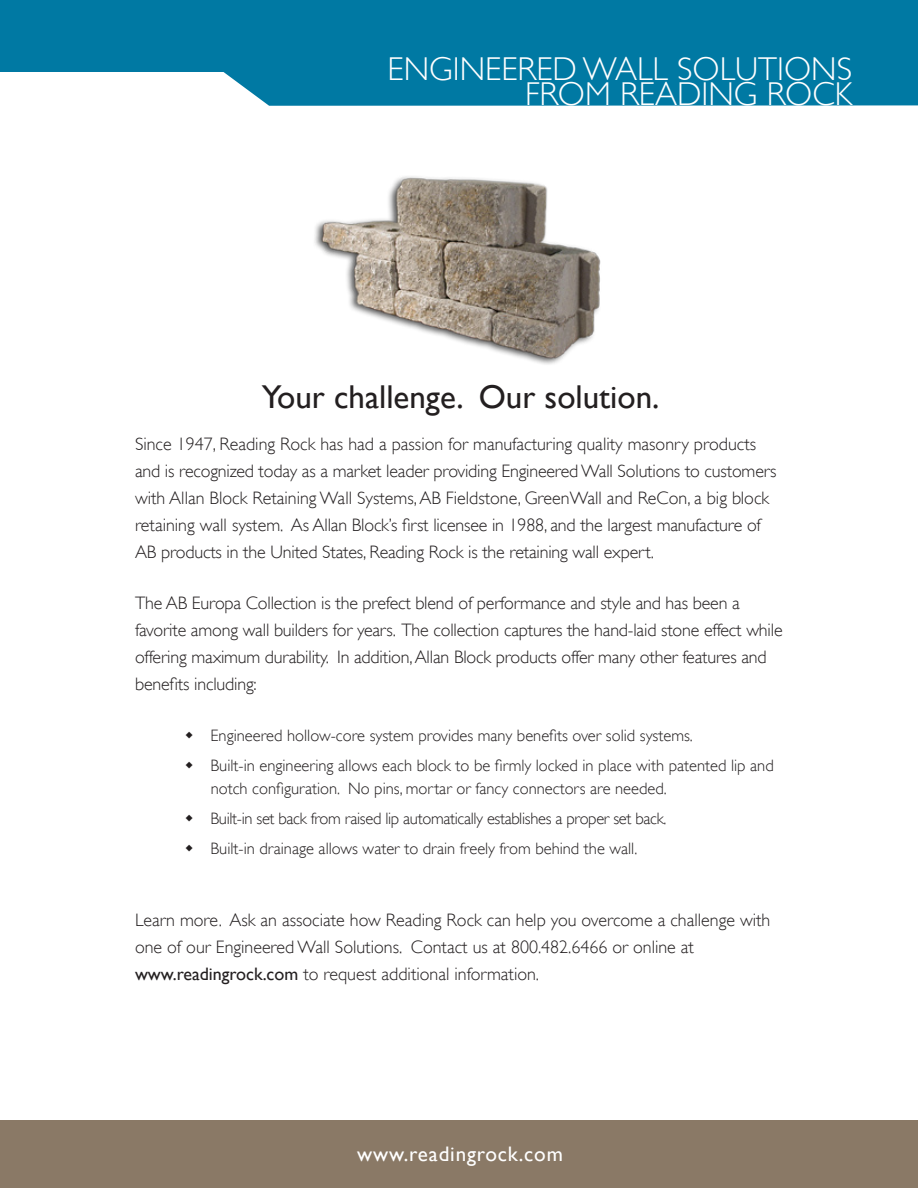
<style>
.page{position:relative;width:918px;height:1188px;background:#fff}
.page>*{position:absolute;margin:0;border:0;box-sizing:border-box;transform-origin:0 0}
.t1{font:300 33px/25.5px "Gill Sans";color:#fff;text-align:right}
.t2{font:33px "Gill Sans";color:#231f20}
.t3{font:21px "Gill Sans";letter-spacing:.04em;color:#fff}
.t4{font:300 18px/27px "Gill Sans";letter-spacing:-.01em;color:#231f20}
.t5{font:300 16.5px/22.5px "Gill Sans";color:#231f20}
.t6{font:300 16.5px "Gill Sans";letter-spacing:-.02em;color:#231f20}
.s1{font-weight:400}
</style>
<div class="page">
<div style="left:0;top:1120px;width:918px;height:68px;background:#8a7966"></div>
<img style="left:314px;top:176px;width:287px;height:189px">
<div style="left:0;top:0;width:918px;height:71px;background:#0079a3"></div>
<div style="left:223px;top:71px;width:695px;height:35px;background:#0079a3"></div>
<p class="t1" style="left:388px;top:56px;width:466px">ENGINEERED WALL SOLUTIONS<br>FROM READING ROCK</p>
<p class="t2" style="left:262px;top:378px;width:399px">Your challenge. Our solution.</p>
<p class="t4" style="left:135px;top:431px;width:643px">Since 1947, Reading Rock has had a passion for manufacturing quality masonry products and is recognized today as a market leader providing Engineered Wall Solutions to customers with Allan Block Retaining Wall Systems, AB Fieldstone, GreenWall and ReCon, a big block retaining wall system. As Allan Block’s first licensee in 1988, and the largest manufacture of AB products in the United States, Reading Rock is the retaining wall expert.</p>
<p class="t4" style="left:135px;top:590px;width:649px">The AB Europa Collection is the prefect blend of performance and style and has been a favorite among wall builders for years. The collection captures the hand-laid stone effect while offering maximum durability. In addition, Allan Block products offer many other features and benefits including:</p>
<p class="t5" style="left:211px;top:725px;width:484px">Engineered hollow-core system provides many benefits over solid systems.</p>
<p class="t5" style="left:211px;top:755px;width:565px">Built-in engineering allows each block to be firmly locked in place with patented lip and notch configuration. No pins, mortar or fancy connectors are needed.</p>
<p class="t6" style="left:211px;top:809px;width:457px">Built-in set back from raised lip automatically establishes a proper set back.</p>
<p class="t5" style="left:211px;top:837px;width:428px">Built-in drainage allows water to drain freely from behind the wall.</p>
<p class="t4" style="left:135px;top:906px;width:637px">Learn more. Ask an associate how Reading Rock can help you overcome a challenge with one of our Engineered Wall Solutions. Contact us at 800.482.6466 or online at <span class="s1">www.readingrock.com</span> to request additional information.</p>
<p class="t3" style="left:357px;top:1141px;width:207px">www.readingrock.com</p>
</div>
